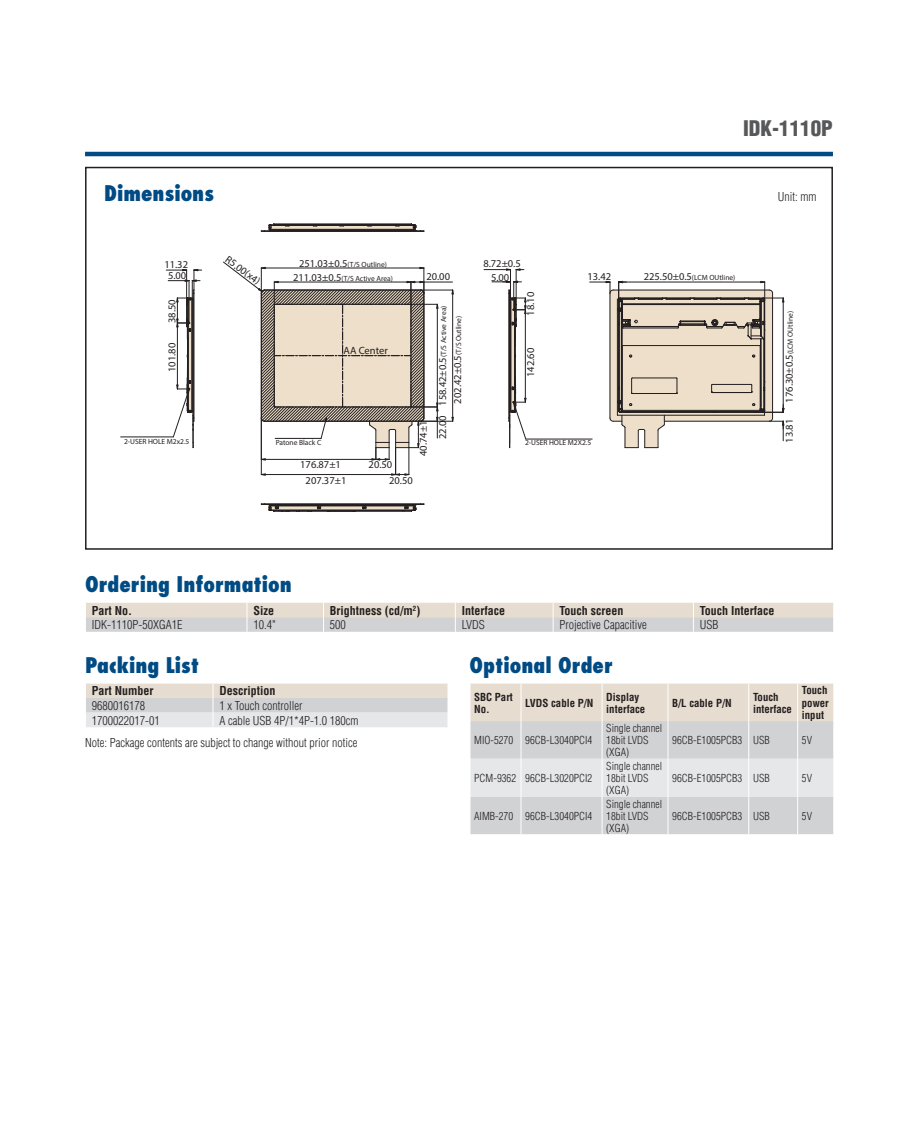
<style>
.page{position:relative;width:918px;height:1136px;background:#fff}
.page>*{position:absolute;margin:0;border:0;box-sizing:border-box;transform-origin:0 0}
.DS_Paragraph_Header{font:800 condensed 21px "Futura";color:#004b84}
.DS_Headline-1P{font:900 condensed 21px "Helvetica";color:#57585a}
.DS_Tab-data{font:300 condensed 12px "Helvetica";color:#231f20}
.DS_Tab-data_bold{font:700 condensed 12px "Helvetica";color:#231f20}
.DS_Body_Text{font:300 condensed 12px "Helvetica";color:#231f20}
.DS_Tab-data-2{font:300 condensed 10.8px/12px "Helvetica";color:#231f20}
.DS_Tab-data_bold-2{font:700 condensed 10.8px/12px "Helvetica";color:#231f20}
.t1{font:10.5px/16.4px "Myriad Pro";color:#231f20;text-align:center}
.t2{font:7.5px "Myriad Pro";color:#231f20}
.s1{font-size:10.5px}
</style>
<div class="page">
<hr style="left:85px;top:152px;width:748px;height:4px;background:#004b84">
<div style="left:85px;top:167px;width:748px;height:382px;border:2px solid #231f20"></div>
<svg style="left:86px;top:602px;width:748px;height:29px;background:#dcd8d3"></svg>
<svg style="left:86px;top:683px;width:362px;height:44px;background:#dfddda"></svg>
<svg style="left:471px;top:683px;width:362px;height:151px;background:#dbdad8"></svg>
<hr style="left:521px;top:683px;width:1px;height:38px;background:#fff">
<hr style="left:602px;top:683px;width:1px;height:38px;background:#fff">
<hr style="left:668px;top:683px;width:1px;height:38px;background:#fff">
<hr style="left:748px;top:683px;width:1px;height:38px;background:#fff">
<hr style="left:797px;top:683px;width:1px;height:38px;background:#fff">
<hr style="left:521px;top:721px;width:1px;height:37px;background:#fff">
<hr style="left:602px;top:721px;width:1px;height:37px;background:#fff">
<hr style="left:668px;top:721px;width:1px;height:37px;background:#fff">
<hr style="left:748px;top:721px;width:1px;height:37px;background:#fff">
<hr style="left:797px;top:721px;width:1px;height:37px;background:#fff">
<hr style="left:521px;top:758px;width:1px;height:38px;background:#fff">
<hr style="left:602px;top:758px;width:1px;height:38px;background:#fff">
<hr style="left:668px;top:758px;width:1px;height:38px;background:#fff">
<hr style="left:748px;top:758px;width:1px;height:38px;background:#fff">
<hr style="left:797px;top:758px;width:1px;height:38px;background:#fff">
<hr style="left:521px;top:796px;width:1px;height:38px;background:#fff">
<hr style="left:602px;top:796px;width:1px;height:38px;background:#fff">
<hr style="left:668px;top:796px;width:1px;height:38px;background:#fff">
<hr style="left:748px;top:796px;width:1px;height:38px;background:#fff">
<hr style="left:797px;top:796px;width:1px;height:38px;background:#fff">
<svg style="left:356px;top:506px;width:6px;height:3px"></svg>
<hr style="left:526px;top:438px;width:66px;height:1px;background:#231f20">
<hr style="left:121px;top:436px;width:52px;height:1px;background:#231f20">
<svg style="left:223px;top:261px;width:231px;height:215px"></svg>
<hr style="left:265px;top:421px;width:156px;height:1px;background:#231f20">
<hr style="left:265px;top:289px;width:156px;height:1px;background:#231f20">
<svg style="left:484px;top:268px;width:43px;height:180px"></svg>
<svg style="left:590px;top:280px;width:195px;height:168px"></svg>
<svg style="left:166px;top:269px;width:36px;height:179px"></svg>
<svg style="left:261px;top:223px;width:164px;height:9px"></svg>
<hr style="left:271px;top:509px;width:142px;height:1px;background:#231f20">
<hr style="left:270px;top:505px;width:144px;height:1px;background:#231f20">
<hr style="left:265px;top:503px;width:156px;height:1px;background:#231f20">
<hr style="left:269px;top:504px;width:147px;height:1px;background:#231f20">
<hr style="left:355px;top:510px;width:47px;height:1px;background:#231f20">
<svg style="left:362px;top:503px;width:63px;height:9px"></svg>
<svg style="left:261px;top:503px;width:95px;height:9px"></svg>
<p class="DS_Headline-1P" style="left:743px;top:115px;width:91px">IDK-1110P</p>
<p class="DS_Paragraph_Header" style="left:104px;top:179px;width:111px">Dimensions</p>
<p class="DS_Body_Text" style="left:778px;top:189px;width:40px">Unit: mm</p>
<p class="t1" style="left:232px;top:251px;width:42px;rotate:36deg">R5.00(x4)</p>
<p class="t2" style="left:299px;top:259px;width:89px"><span class="s1">251.03±0.5</span>(T/S Outline)</p>
<p class="t1" style="left:164px;top:256px;width:25px">11.32</p>
<p class="t1" style="left:483px;top:255px;width:39px">8.72±0.5</p>
<p class="t1" style="left:168px;top:267px;width:20px">5.00</p>
<p class="t1" style="left:426px;top:268px;width:25px">20.00</p>
<p class="t2" style="left:293px;top:273px;width:101px"><span class="s1">211.03±0.5</span>(T/S Active Area)</p>
<p class="t1" style="left:491px;top:269px;width:20px">5.00</p>
<p class="t1" style="left:163px;top:323px;width:25px;rotate:-90deg">38.50</p>
<p class="t1" style="left:163px;top:372px;width:31px;rotate:-90deg">101.80</p>
<p class="t1" style="left:344px;top:342px;width:46px">AA Center</p>
<p class="t2" style="left:439px;top:405px;width:101px;rotate:-90deg"><span class="s1">158.42±0.5</span>(T/S Active Area)</p>
<p class="t2" style="left:454px;top:403px;width:89px;rotate:-90deg"><span class="s1">202.42±0.5</span>(T/S Outline)</p>
<p class="t1" style="left:522px;top:315px;width:25px;rotate:-90deg">18.10</p>
<p class="t1" style="left:522px;top:377px;width:31px;rotate:-90deg">142.60</p>
<p class="t1" style="left:588px;top:268px;width:25px">13.42</p>
<p class="t2" style="left:124px;top:437px;width:67px">2-USER HOLE M2x2.5</p>
<p class="t2" style="left:276px;top:438px;width:47px">Patone Black C</p>
<p class="t1" style="left:300px;top:455px;width:48px">176.87±1<br>207.37±1</p>
<p class="t1" style="left:415px;top:456px;width:37px;rotate:-90deg">40.74±1</p>
<p class="t1" style="left:389px;top:455px;width:25px;text-align:left;text-indent:-21px">20.50<br>20.50</p>
<p class="t1" style="left:434px;top:439px;width:25px;rotate:-90deg">22.00</p>
<p class="t2" style="left:525px;top:438px;width:68px">2-USER HOLE M2X2.5</p>
<p class="t2" style="left:644px;top:273px;width:93px"><span class="s1">225.50±0.5</span>(LCM OUtline)</p>
<p class="t2" style="left:786px;top:402px;width:93px;rotate:-90deg"><span class="s1">176.30±0.5</span>(LCM OUtline)</p>
<p class="t1" style="left:781px;top:442px;width:25px;rotate:-90deg">13.81</p>
<p class="DS_Paragraph_Header" style="left:85px;top:570px;width:208px">Ordering Information</p>
<p class="DS_Tab-data_bold" style="left:92px;top:603px;width:42px">Part No.</p>
<p class="DS_Tab-data_bold" style="left:253px;top:603px;width:22px">Size</p>
<p class="DS_Tab-data_bold" style="left:330px;top:603px;width:92px">Brightness (cd/m<sup>2</sup>)</p>
<p class="DS_Tab-data_bold" style="left:462px;top:603px;width:45px">Interface</p>
<p class="DS_Tab-data_bold" style="left:560px;top:603px;width:66px">Touch screen</p>
<p class="DS_Tab-data_bold" style="left:700px;top:603px;width:76px">Touch Interface</p>
<p class="DS_Tab-data" style="left:92px;top:617px;width:92px">IDK-1110P-50XGA1E</p>
<p class="DS_Tab-data" style="left:253px;top:617px;width:24px">10.4"</p>
<p class="DS_Tab-data" style="left:330px;top:617px;width:17px">500</p>
<p class="DS_Tab-data" style="left:462px;top:617px;width:25px">LVDS</p>
<p class="DS_Tab-data" style="left:560px;top:617px;width:89px">Projective Capacitive</p>
<p class="DS_Tab-data" style="left:700px;top:617px;width:20px">USB</p>
<p class="DS_Paragraph_Header" style="left:85px;top:651px;width:116px">Packing List</p>
<p class="DS_Tab-data_bold" style="left:92px;top:683px;width:63px">Part Number</p>
<p class="DS_Tab-data_bold" style="left:219px;top:683px;width:57px">Description</p>
<p class="DS_Tab-data" style="left:92px;top:698px;width:55px">9680016178</p>
<p class="DS_Tab-data" style="left:219px;top:698px;width:85px">1 x Touch controller</p>
<p class="DS_Tab-data" style="left:92px;top:713px;width:69px">1700022017-01</p>
<p class="DS_Tab-data" style="left:219px;top:713px;width:141px">A cable USB 4P/1*4P-1.0 180cm</p>
<p class="DS_Body_Text" style="left:85px;top:735px;width:274px">Note: Package contents are subject to change without prior notice</p>
<p class="DS_Paragraph_Header" style="left:470px;top:651px;width:145px">Optional Order</p>
<p class="DS_Tab-data_bold-2" style="left:474px;top:690px;width:40px">SBC Part<br>No.</p>
<p class="DS_Tab-data_bold-2" style="left:525px;top:696px;width:70px">LVDS cable P/N</p>
<p class="DS_Tab-data_bold-2" style="left:606px;top:690px;width:40px">Display interface</p>
<p class="DS_Tab-data_bold-2" style="left:672px;top:696px;width:61px">B/L cable P/N</p>
<p class="DS_Tab-data_bold-2" style="left:753px;top:690px;width:40px">Touch interface</p>
<p class="DS_Tab-data_bold-2" style="left:802px;top:684px;width:28px">Touch power input</p>
<p class="DS_Tab-data-2" style="left:474px;top:734px;width:40px">MIO-5270</p>
<p class="DS_Tab-data-2" style="left:525px;top:734px;width:69px">96CB-L3040PCI4</p>
<p class="DS_Tab-data-2" style="left:606px;top:722px;width:57px">Single channel<br>18bit LVDS (XGA)</p>
<p class="DS_Tab-data-2" style="left:672px;top:734px;width:72px">96CB-E1005PCB3</p>
<p class="DS_Tab-data-2" style="left:753px;top:734px;width:18px">USB</p>
<p class="DS_Tab-data-2" style="left:802px;top:734px;width:12px">5V</p>
<p class="DS_Tab-data-2" style="left:474px;top:771px;width:43px">PCM-9362</p>
<p class="DS_Tab-data-2" style="left:525px;top:771px;width:69px">96CB-L3020PCI2</p>
<p class="DS_Tab-data-2" style="left:606px;top:759px;width:57px">Single channel<br>18bit LVDS (XGA)</p>
<p class="DS_Tab-data-2" style="left:672px;top:771px;width:72px">96CB-E1005PCB3</p>
<p class="DS_Tab-data-2" style="left:753px;top:771px;width:18px">USB</p>
<p class="DS_Tab-data-2" style="left:802px;top:771px;width:12px">5V</p>
<p class="DS_Tab-data-2" style="left:474px;top:809px;width:40px">AIMB-270</p>
<p class="DS_Tab-data-2" style="left:525px;top:809px;width:69px">96CB-L3040PCI4</p>
<p class="DS_Tab-data-2" style="left:606px;top:797px;width:57px">Single channel<br>18bit LVDS (XGA)</p>
<p class="DS_Tab-data-2" style="left:672px;top:809px;width:72px">96CB-E1005PCB3</p>
<p class="DS_Tab-data-2" style="left:753px;top:809px;width:18px">USB</p>
<p class="DS_Tab-data-2" style="left:802px;top:809px;width:12px">5V</p>
</div>
